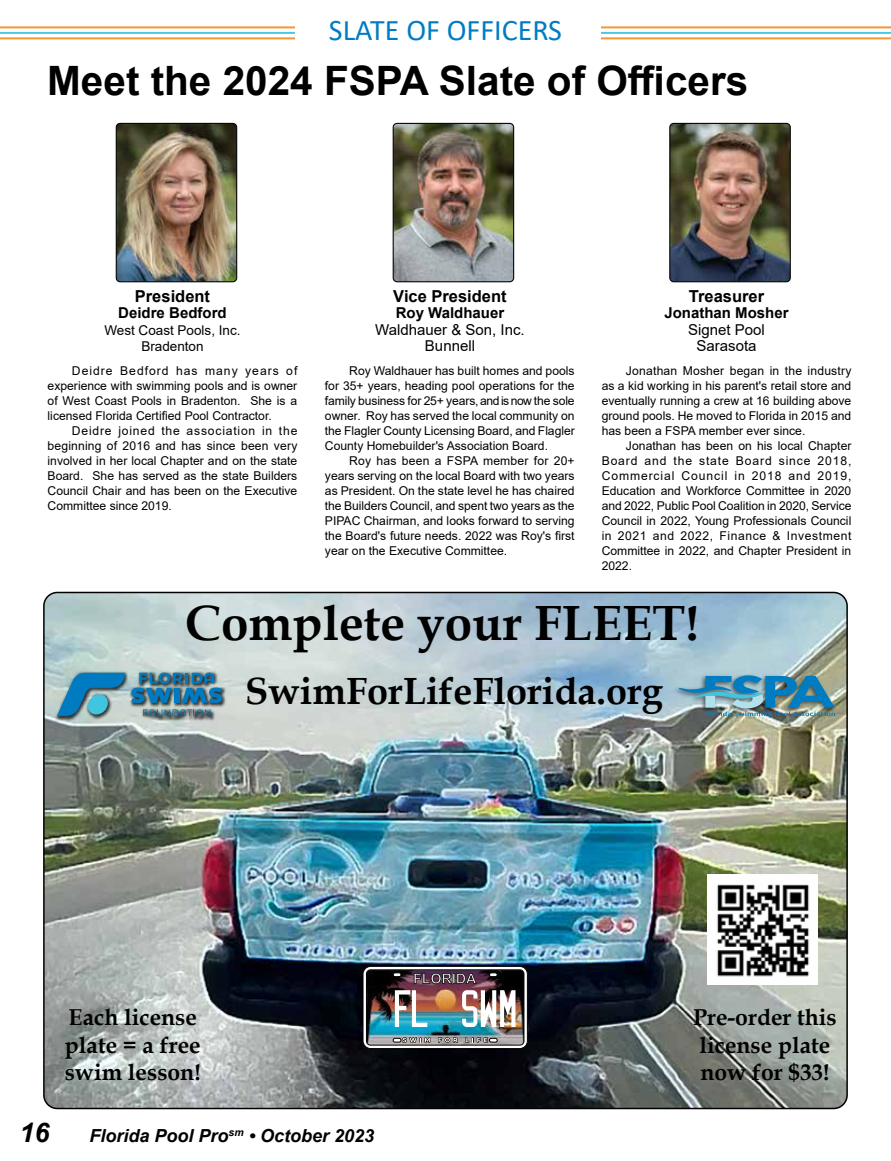
<style>
.page{position:relative;width:891px;height:1161px;background:#fff}
.page>*{position:absolute;margin:0;border:0;box-sizing:border-box;transform-origin:0 0}
.t1{font:700 49.5px "Book Antiqua";color:#010101}
.t2{font:700 40.5px "Arial";color:#000}
.t3{font:700 37.8px "Book Antiqua";color:#000}
.t4{font:30px "Calibri";color:#007cc3}
.t5{font:italic 700 27px "Arial";color:#000}
.t6{font:700 22.95px/27.6px "Book Antiqua";color:#010101}
.t7{font:italic 700 18px "Arial";color:#000}
.t8{font:700 16.5px "Arial";color:#000}
.t9{font:15px/16.5px "Arial";color:#000;text-align:center}
.t10{font:700 15px "Arial";color:#000}
.t11{font:13.5px/16.5px "Arial";color:#000;text-align:center}
.t12{font:12.15px/15px "Arial";color:#000;text-align:justify}
</style>
<div class="page">
<hr style="left:0;top:32px;width:891px;height:2px;background:#4fc6e0">
<hr style="left:0;top:37px;width:891px;height:3px;background:#f79433">
<hr style="left:0;top:26px;width:891px;height:3px;background:#f79433">
<div style="left:296px;top:0;width:306px;height:54px;background:#fff"></div>
<img style="left:45px;top:592px;width:801px;height:517px">
<img style="left:363px;top:966px;width:164px;height:83px">
<img style="left:673px;top:671px;width:166px;height:45px">
<img style="left:679px;top:675px;width:156px;height:42px">
<img style="left:53px;top:670px;width:175px;height:53px">
<svg style="left:57px;top:673px;width:68px;height:43px;background:#539bba"></svg>
<svg style="left:131px;top:673px;width:91px;height:30px;background:#437f9d"></svg>
<div style="left:174px;top:688px;width:5px;height:15px;background:#007bc2"></div>
<svg style="left:143px;top:709px;width:68px;height:7px"></svg>
<img style="left:708px;top:875px;width:109px;height:109px">
<img style="left:670px;top:125px;width:120px;height:157px">
<div style="left:669px;top:123px;width:122px;height:159px;border:1px solid #000;border-radius:4px"></div>
<img style="left:393px;top:123px;width:121px;height:159px">
<div style="left:393px;top:123px;width:121px;height:159px;border:1px solid #000;border-radius:4px"></div>
<img style="left:116px;top:123px;width:121px;height:159px">
<div style="left:116px;top:123px;width:121px;height:159px;border:1px solid #000;border-radius:4px"></div>
<h3 class="t4" style="left:329px;top:10px;width:235px">SLATE OF OFFICERS</h3>
<h2 class="t2" style="left:47px;top:53px;width:703px">Meet the 2024 FSPA Slate of Officers</h2>
<h3 class="t8" style="left:135px;top:284px;width:77px">President</h3>
<p class="t10" style="left:118px;top:302px;width:110px">Deidre Bedford</p>
<p class="t11" style="left:104px;top:322px;width:138px">West Coast Pools, Inc.<br>Bradenton</p>
<p class="t12" style="left:48px;top:363px;width:251px;text-indent:24px">Deidre Bedford has many years of experience with swimming pools and is owner of West Coast Pools in Bradenton. She is a licensed Florida Certified Pool Contractor.</p>
<p class="t12" style="left:48px;top:423px;width:251px;text-indent:24px">Deidre joined the association in the beginning of 2016 and has since been very involved in her local Chapter and on the state Board. She has served as the state Builders Council Chair and has been on the Executive Committee since 2019.</p>
<h3 class="t8" style="left:393px;top:284px;width:115px">Vice President</h3>
<p class="t10" style="left:396px;top:302px;width:110px">Roy Waldhauer</p>
<p class="t9" style="left:375px;top:321px;width:151px">Waldhauer &amp; Son, Inc.<br>Bunnell</p>
<p class="t12" style="left:325px;top:363px;width:251px;text-indent:24px">Roy Waldhauer has built homes and pools for 35+ years, heading pool operations for the family business for 25+ years, and is now the sole owner. Roy has served the local community on the Flagler County Licensing Board, and Flagler County Homebuilder's Association Board.</p>
<p class="t12" style="left:325px;top:453px;width:251px;text-indent:24px">Roy has been a FSPA member for 20+ years serving on the local Board with two years as President. On the state level he has chaired the Builders Council, and spent two years as the PIPAC Chairman, and looks forward to serving the Board's future needs. 2022 was Roy's first year on the Executive Committee.</p>
<h3 class="t8" style="left:689px;top:284px;width:77px">Treasurer</h3>
<p class="t10" style="left:664px;top:302px;width:126px">Jonathan Mosher</p>
<p class="t9" style="left:688px;top:321px;width:78px">Signet Pool<br>Sarasota</p>
<p class="t12" style="left:602px;top:363px;width:251px;text-indent:24px">Jonathan Mosher began in the industry as a kid working in his parent's retail store and eventually running a crew at 16 building above ground pools. He moved to Florida in 2015 and has been a FSPA member ever since.</p>
<p class="t12" style="left:602px;top:438px;width:251px;text-indent:24px">Jonathan has been on his local Chapter Board and the state Board since 2018, Commercial Council in 2018 and 2019, Education and Workforce Committee in 2020 and 2022, Public Pool Coalition in 2020, Service Council in 2022, Young Professionals Council in 2021 and 2022, Finance &amp; Investment Committee in 2022, and Chapter President in 2022.</p>
<h1 class="t1" style="left:185px;top:589px;width:515px">Complete your FLEET!</h1>
<h3 class="t3" style="left:245px;top:666px;width:419px">SwimForLifeFlorida.org</h3>
<h3 class="t6" style="left:65px;top:1003px;width:137px">Each license plate = a free swim lesson!</h3>
<h3 class="t5" style="left:20px;top:1114px;width:32px">16</h3>
<h3 class="t7" style="left:90px;top:1123px;width:286px">Florida Pool Pro<sup>sm</sup> • October 2023</h3>
<h3 class="t6" style="left:693px;top:1003px;width:145px">Pre-order this license plate now for $33!</h3>
</div>
